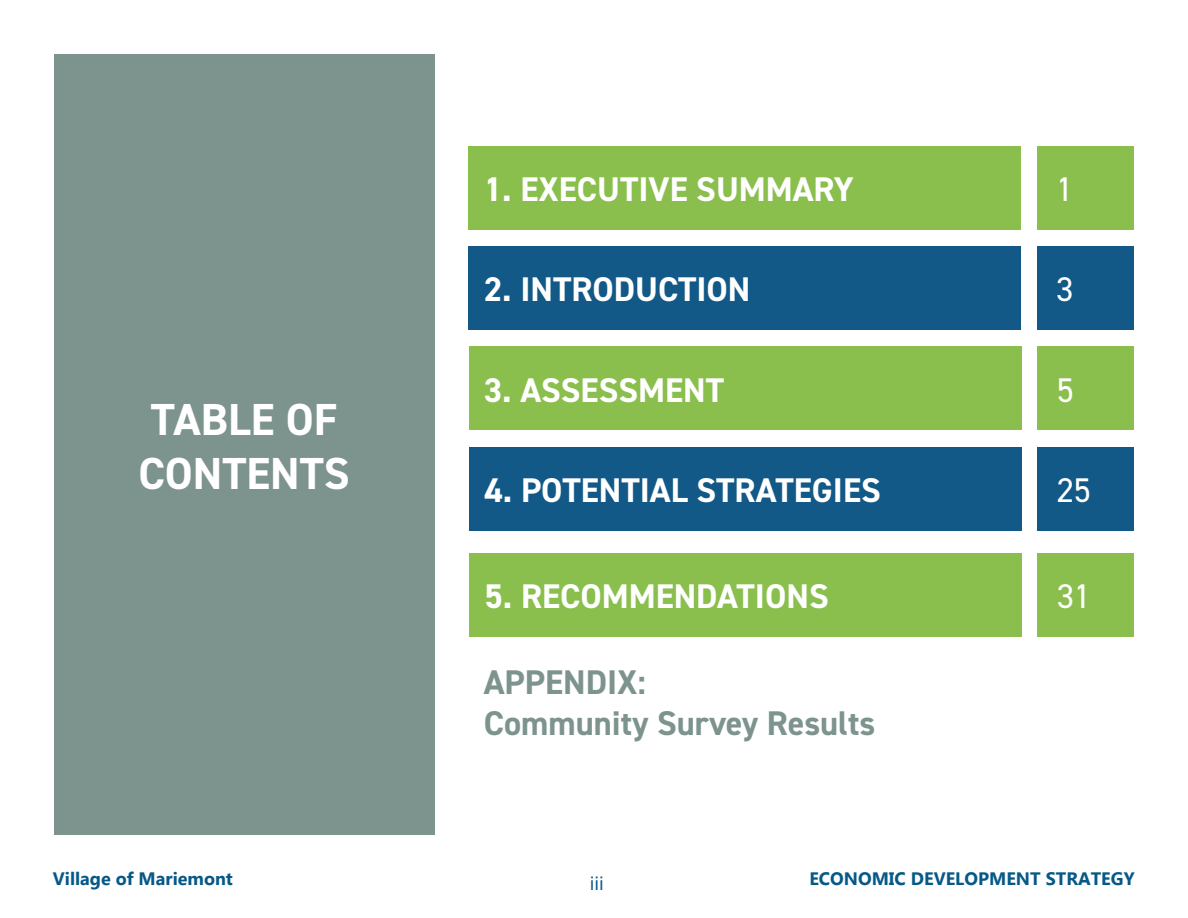
<style>
.page{position:relative;width:1188px;height:918px;background:#fff}
.page>*{position:absolute;margin:0;border:0;box-sizing:border-box;transform-origin:0 0}
.t1{font:700 45px/54px "DIN2014";color:#fff}
.t2{font:700 34.35px "DIN2014";color:#fff}
.t3{font:700 34.35px/41.1px "DIN2014";color:#7d938e}
.t4{font:34.35px "DIN2014";color:#fff}
.t5{font:19.5px "DIN2014";color:#065987}
.t6{font:700 18px "Microsoft New Tai Lue";color:#065987}
</style>
<div class="page">
<div style="left:468px;top:146px;width:553px;height:83px;background:#8abf4d"></div>
<div style="left:468px;top:246px;width:553px;height:84px;background:#125987"></div>
<div style="left:469px;top:346px;width:553px;height:84px;background:#8abf4d"></div>
<div style="left:469px;top:447px;width:553px;height:83px;background:#125987"></div>
<div style="left:1037px;top:146px;width:96px;height:83px;background:#8abf4d"></div>
<div style="left:1037px;top:246px;width:96px;height:84px;background:#125987"></div>
<div style="left:1038px;top:346px;width:96px;height:84px;background:#8abf4d"></div>
<div style="left:1038px;top:447px;width:96px;height:83px;background:#125987"></div>
<div style="left:54px;top:54px;width:380px;height:781px;background:#7d938e"></div>
<div style="left:469px;top:553px;width:553px;height:84px;background:#8abf4d"></div>
<div style="left:1038px;top:553px;width:96px;height:84px;background:#8abf4d"></div>
<h1 class="t1" style="left:138px;top:392px;width:213px">TABLE OF<br>CONTENTS</h1>
<p class="t2" style="left:484px;top:166px;width:372px">1. EXECUTIVE SUMMARY</p>
<p class="t4" style="left:1056px;top:168px;width:19px">1</p>
<p class="t2" style="left:484px;top:267px;width:268px">2. INTRODUCTION</p>
<p class="t4" style="left:1056px;top:268px;width:19px">3</p>
<p class="t2" style="left:484px;top:367px;width:242px">3. ASSESSMENT</p>
<p class="t4" style="left:1057px;top:368px;width:19px">5</p>
<p class="t2" style="left:484px;top:467px;width:398px">4. POTENTIAL STRATEGIES</p>
<p class="t4" style="left:1057px;top:469px;width:36px">25</p>
<p class="t2" style="left:484px;top:574px;width:346px">5. RECOMMENDATIONS</p>
<p class="t4" style="left:1057px;top:575px;width:36px">31</p>
<p class="t3" style="left:484px;top:661px;width:393px">APPENDIX:<br>Community Survey Results</p>
<p class="t6" style="left:53px;top:868px;width:182px">Village of Mariemont</p>
<p class="t5" style="left:590px;top:871px;width:16px">iii</p>
<p class="t6" style="left:809px;top:868px;width:327px">ECONOMIC DEVELOPMENT STRATEGY</p>
</div>
